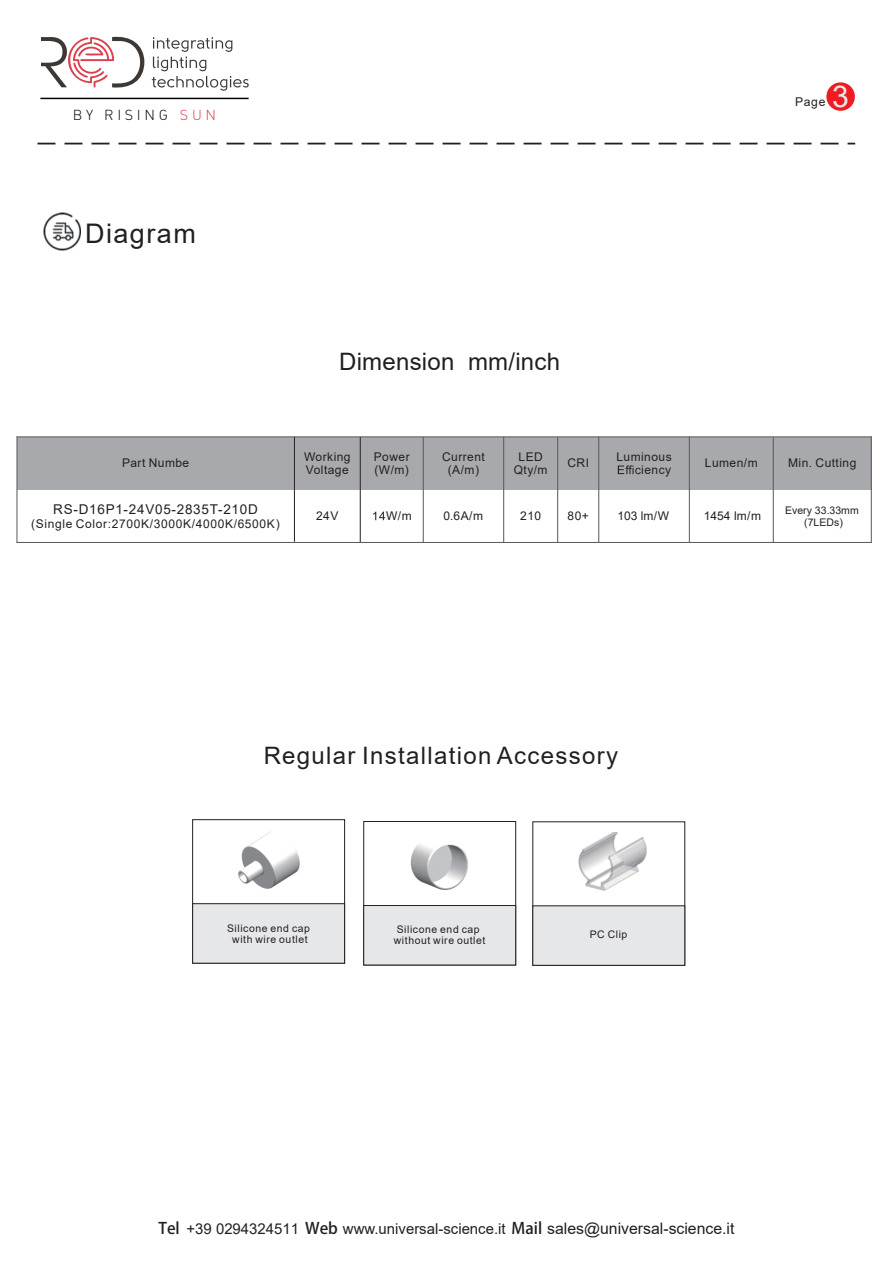
<style>
.page{position:relative;width:893px;height:1263px;background:#fff}
.page>*{position:absolute;margin:0;border:0;box-sizing:border-box;transform-origin:0 0}
.t1{font:30px "Arial";color:#e6e7e9}
.t2{font:27px "Arial";letter-spacing:.055em;color:#231f20}
.t3{font:24px "Arial";letter-spacing:.055em;color:#231f20}
.t4{font:24px "Arial";letter-spacing:.01em;color:#231f20}
.t5{font:15px "Arial";color:#231f20}
.t6{font:14.4px "DIN Light Alternate";color:#030303}
.t7{font:13.5px "Arial";letter-spacing:.055em;color:#231f20}
.t8{font:12.15px "Arial";color:#231f20}
.t9{font:12px/13.4px "Arial";letter-spacing:.04em;color:#231f20}
.t10{font:10.5px/11.7px "Arial";letter-spacing:.055em;color:#231f20}
.t11{font:10.5px "Arial";color:#231f20}
.s1{color:#da404e}
.s2{font-family:"CT Cu Yuan SF G Bpc EUC H";font-size:15.75px}
.s3{font-size:15.75px}
</style>
<div class="page">
<svg style="left:37px;top:143px;width:818px;height:1px"></svg>
<div style="left:826px;top:82px;width:29px;height:29px;background:#ee1d23;border-radius:50%"></div>
<img style="left:43px;top:212px;width:38px;height:39px">
<div style="left:17px;top:437px;width:277px;height:53px;background:#a8a9ad"></div>
<div style="left:294px;top:437px;width:66px;height:53px;background:#a8a9ad"></div>
<div style="left:360px;top:437px;width:63px;height:53px;background:#a8a9ad"></div>
<div style="left:423px;top:437px;width:81px;height:53px;background:#a8a9ad"></div>
<div style="left:504px;top:437px;width:54px;height:53px;background:#a8a9ad"></div>
<div style="left:558px;top:437px;width:41px;height:53px;background:#a8a9ad"></div>
<div style="left:599px;top:437px;width:90px;height:53px;background:#a8a9ad"></div>
<svg style="left:618px;top:465px;width:23px;height:9px"></svg>
<div style="left:689px;top:437px;width:84px;height:53px;background:#a8a9ad"></div>
<div style="left:773px;top:437px;width:98px;height:53px;background:#a8a9ad"></div>
<svg style="left:373px;top:512px;width:12px;height:8px"></svg>
<hr style="left:17px;top:436px;width:1px;height:107px;background:#57585a">
<hr style="left:294px;top:437px;width:1px;height:105px;background:#231f20">
<hr style="left:360px;top:437px;width:1px;height:105px;background:#231f20">
<hr style="left:423px;top:437px;width:1px;height:105px;background:#57585a">
<hr style="left:503px;top:437px;width:1px;height:105px;background:#57585a">
<hr style="left:557px;top:437px;width:1px;height:105px;background:#57585a">
<hr style="left:598px;top:437px;width:1px;height:105px;background:#57585a">
<hr style="left:689px;top:437px;width:1px;height:106px;background:#57585a">
<hr style="left:773px;top:437px;width:1px;height:106px;background:#57585a">
<hr style="left:871px;top:436px;width:1px;height:107px;background:#57585a">
<hr style="left:17px;top:542px;width:855px;height:1px;background:#57585a">
<hr style="left:17px;top:436px;width:855px;height:1px;background:#57585a">
<div style="left:532px;top:905px;width:153px;height:61px;background:#e6e7e9;border:1px solid #231f20"></div>
<div style="left:363px;top:821px;width:153px;height:144px;border:1px solid #231f20"></div>
<div style="left:363px;top:905px;width:153px;height:60px;background:#e6e7e9;border:1px solid #231f20"></div>
<img style="left:410px;top:843px;width:58px;height:48px">
<img style="left:578px;top:833px;width:69px;height:58px">
<div style="left:192px;top:819px;width:153px;height:144px;border:1px solid #231f20"></div>
<div style="left:192px;top:903px;width:153px;height:60px;background:#e6e7e9;border:1px solid #231f20"></div>
<img style="left:238px;top:831px;width:62px;height:58px">
<svg style="left:152px;top:37px;width:97px;height:54px"></svg>
<svg style="left:41px;top:36px;width:104px;height:52px"></svg>
<hr style="left:40px;top:98px;width:209px;height:1px;background:#030303">
<p class="t6" style="left:73px;top:106px;width:145px">B Y R I S I N G <span class="s1">S U N</span></p>
<h2 class="t2" style="left:85px;top:215px;width:112px">Diagram</h2>
<h3 class="t4" style="left:339px;top:345px;width:223px">Dimension mm/inch</h3>
<p class="t8" style="left:795px;top:93px;width:32px">Page</p>
<h1 class="t1" style="left:832px;top:76px;width:18px">3</h1>
<p class="t9" style="left:122px;top:456px;width:69px">Part Numbe</p>
<p class="t9" style="left:304px;top:450px;width:48px">Working<br>Voltage</p>
<p class="t9" style="left:374px;top:450px;width:37px">Power (W/m)</p>
<p class="t9" style="left:442px;top:450px;width:44px;text-align:center">Current (A/m)</p>
<p class="t9" style="left:514px;top:450px;width:35px;text-align:center">LED<br>Qty/m</p>
<p class="t9" style="left:567px;top:456px;width:23px">CRI</p>
<p class="t9" style="left:616px;top:450px;width:57px;text-align:right">Luminous iency</p>
<p class="t9" style="left:705px;top:456px;width:54px">Lumen/m</p>
<p class="t9" style="left:788px;top:456px;width:70px">Min. Cutting</p>
<p class="t7" style="left:53px;top:500px;width:206px">RS-D16P1-24V05-2835T-210D</p>
<p class="t9" style="left:31px;top:517px;width:250px">(Single Color:2700K/3000K/4000K/6500K)</p>
<p class="t11" style="left:785px;top:503px;width:75px">Every 33.33mm</p>
<p class="t9" style="left:316px;top:509px;width:24px">24V</p>
<p class="t9" style="left:386px;top:509px;width:27px">W/m</p>
<p class="t9" style="left:444px;top:509px;width:41px">0.6A/m</p>
<p class="t9" style="left:520px;top:509px;width:22px">210</p>
<p class="t9" style="left:568px;top:509px;width:23px">80+</p>
<p class="t9" style="left:617px;top:509px;width:53px">103 lm/W</p>
<p class="t9" style="left:704px;top:509px;width:59px">1454 lm/m</p>
<p class="t10" style="left:804px;top:516px;width:40px">(7LEDs)</p>
<h3 class="t3" style="left:264px;top:739px;width:356px">Regular Installation Accessory</h3>
<p class="t10" style="left:227px;top:922px;width:84px;text-align:center">Silicone end cap with wire outlet</p>
<p class="t10" style="left:394px;top:923px;width:93px">Silicone end cap without wire outlet</p>
<p class="t10" style="left:590px;top:928px;width:39px">PC Clip</p>
<p class="t5" style="left:158px;top:1218px;width:578px"><span class="s2">Tel</span> +39 0294324511 <span class="s2">Web</span> www.universal-science.it <span class="s2">Mail</span> <span class="s3">sales@universal-science.it</span></p>
</div>
